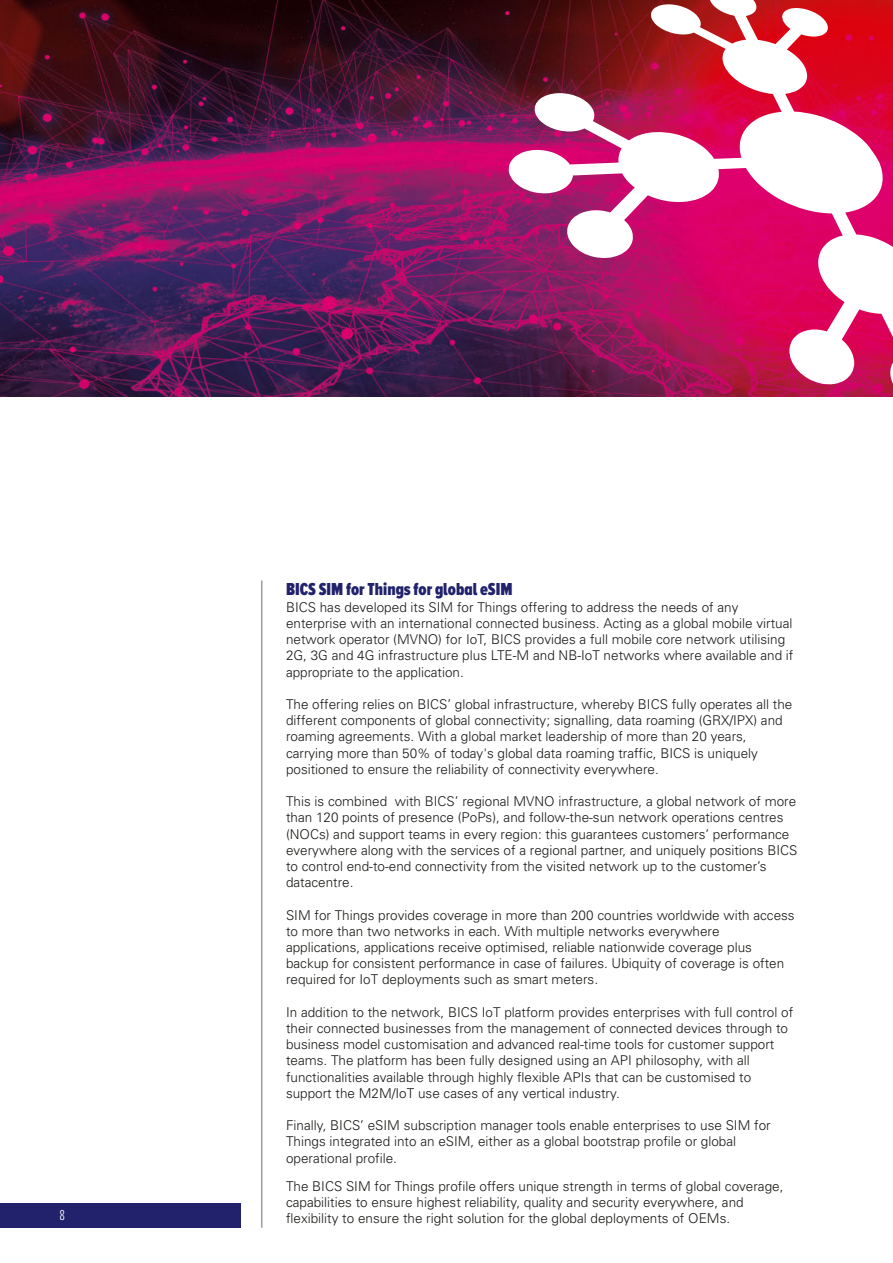
<style>
.page{position:relative;width:893px;height:1263px;background:#fff}
.page>*{position:absolute;margin:0;border:0;box-sizing:border-box;transform-origin:0 0}
.t1{font:900 18px "Proxima Nova A Ex Cn";color:#21226b}
.t2{font:300 15px "Proxima Nova A Ex Cn";color:#fff}
.t3{font:300 13.5px/16.2px "Univers";color:#1a1a18}
</style>
<div class="page">
<hr style="left:261px;top:580px;width:1px;height:648px;background:#9c9d9d">
<div style="left:0;top:1203px;width:241px;height:25px;background:#21226b"></div>
<img style="left:0;top:0;width:509px;height:396px">
<svg style="left:509px;top:0;width:384px;height:396px"></svg>
<p class="t2" style="left:60px;top:1209px;width:7px">8</p>
<h1 class="t1" style="left:286px;top:583px;width:228px">BICS SIM for Things for global eSIM</h1>
<p class="t3" style="left:286px;top:600px;width:509px">BICS has developed its SIM for Things offering to address the needs of any enterprise with an international connected business. Acting as a global mobile virtual network operator (MVNO) for IoT, BICS provides a full mobile core network utilising 2G, 3G and 4G infrastructure plus LTE-M and NB-IoT networks where available and if appropriate to the application.</p>
<p class="t3" style="left:286px;top:697px;width:508px">The offering relies on BICS’ global infrastructure, whereby BICS fully operates all the different components of global connectivity; signalling, data roaming (GRX/IPX) and roaming agreements. With a global market leadership of more than 20 years, carrying more than 50% of today's global data roaming traffic, BICS is uniquely positioned to ensure the reliability of connectivity everywhere.</p>
<p class="t3" style="left:286px;top:794px;width:513px">This is combined with BICS’ regional MVNO infrastructure, a global network of more than 120 points of presence (PoPs), and follow-the-sun network operations centres (NOCs) and support teams in every region: this guarantees customers’ performance everywhere along with the services of a regional partner, and uniquely positions BICS to control end-to-end connectivity from the visited network up to the customer’s datacentre.</p>
<p class="t3" style="left:286px;top:908px;width:510px">SIM for Things provides coverage in more than 200 countries worldwide with access to more than two networks in each. With multiple networks everywhere applications, applications receive optimised, reliable nationwide coverage plus backup for consistent performance in case of failures. Ubiquity of coverage is often required for IoT deployments such as smart meters.</p>
<p class="t3" style="left:286px;top:1005px;width:509px">In addition to the network, BICS IoT platform provides enterprises with full control of their connected businesses from the management of connected devices through to business model customisation and advanced real-time tools for customer support teams. The platform has been fully designed using an API philosophy, with all functionalities available through highly flexible APIs that can be customised to support the M2M/IoT use cases of any vertical industry.</p>
<p class="t3" style="left:286px;top:1118px;width:486px">Finally, BICS’ eSIM subscription manager tools enable enterprises to use SIM for<br>Things integrated into an eSIM, either as a global bootstrap profile or global operational profile.</p>
<p class="t3" style="left:286px;top:1179px;width:499px">The BICS SIM for Things profile offers unique strength in terms of global coverage, capabilities to ensure highest reliability, quality and security everywhere, and flexibility to ensure the right solution for the global deployments of OEMs.</p>
</div>
